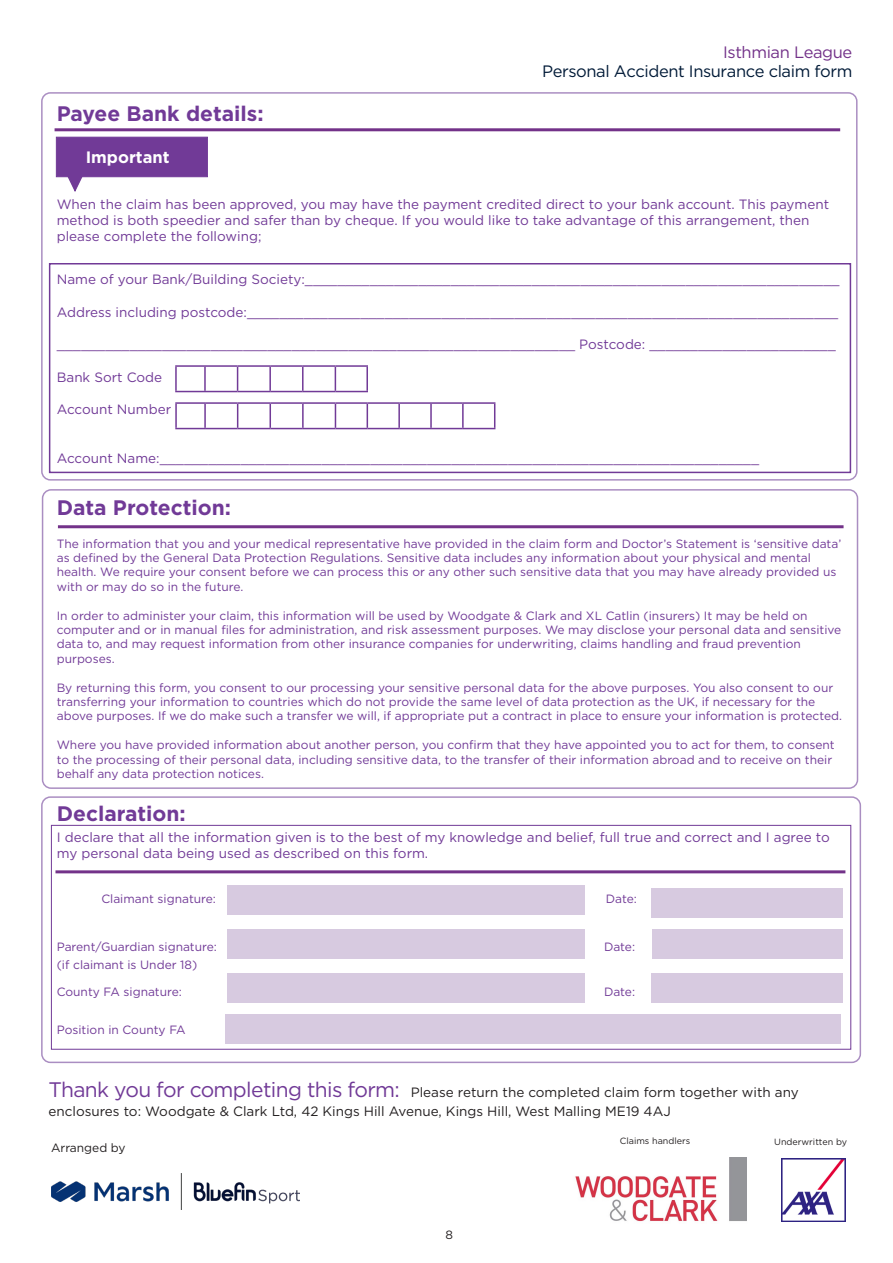
<style>
.page{position:relative;width:893px;height:1263px;background:#fff}
.page>*{position:absolute;margin:0;border:0;box-sizing:border-box;transform-origin:0 0}
.t1{font:700 21px "Gotham";color:#713a97}
.GUIDELINES_SUBHEAD_1{font:16.5px "Gotham";letter-spacing:-.025em;color:#001a37}
.GUIDELINES_SUBHEAD_1-2{font:16.5px "Gotham";letter-spacing:-.025em;color:#733289}
.t2{font:700 16.5px "Gotham";color:#fff}
.t3{font:13.5px/16.2px "Gotham";color:#713a97}
.t4{font:13.5px "Gotham";color:#231f20}
.t5{font:12px/14.4px "Gotham";color:#713a97}
.t6{font:12px "Gotham";color:#231f20}
.t7{font:9px "Gotham";color:#231f20}
.s1{font-size:21px;color:#713a97}
</style>
<div class="page">
<div style="left:41px;top:92px;width:816px;height:389px;border:2px solid #aa8ec2;border-radius:9px"></div>
<div style="left:56px;top:137px;width:152px;height:40px;background:#713a97;border:1px solid #713a97"></div>
<svg style="left:65px;top:175px;width:20px;height:17px"></svg>
<div style="left:49px;top:263px;width:802px;height:210px;border:2px solid #713a97"></div>
<div style="left:42px;top:489px;width:816px;height:300px;border:2px solid #aa8ec2;border-radius:9px"></div>
<hr style="left:175px;top:365px;width:30px;height:2px;background:#713a97">
<hr style="left:175px;top:367px;width:2px;height:24px;background:#713a97">
<hr style="left:205px;top:365px;width:33px;height:2px;background:#713a97">
<hr style="left:204px;top:367px;width:2px;height:24px;background:#713a97">
<hr style="left:238px;top:365px;width:32px;height:2px;background:#713a97">
<svg style="left:237px;top:367px;width:1px;height:24px"></svg>
<hr style="left:270px;top:365px;width:33px;height:2px;background:#713a97">
<hr style="left:269px;top:367px;width:2px;height:24px;background:#713a97">
<hr style="left:303px;top:365px;width:32px;height:2px;background:#713a97">
<hr style="left:302px;top:367px;width:2px;height:24px;background:#713a97">
<hr style="left:335px;top:365px;width:33px;height:2px;background:#713a97">
<svg style="left:335px;top:367px;width:1px;height:24px"></svg>
<hr style="left:366px;top:367px;width:2px;height:24px;background:#713a97">
<hr style="left:175px;top:391px;width:30px;height:1px;background:#713a97">
<hr style="left:205px;top:391px;width:33px;height:1px;background:#713a97">
<hr style="left:238px;top:391px;width:32px;height:1px;background:#713a97">
<hr style="left:270px;top:391px;width:33px;height:1px;background:#713a97">
<hr style="left:303px;top:391px;width:32px;height:1px;background:#713a97">
<hr style="left:335px;top:391px;width:33px;height:1px;background:#713a97">
<hr style="left:175px;top:402px;width:30px;height:2px;background:#713a97">
<hr style="left:175px;top:404px;width:2px;height:24px;background:#713a97">
<hr style="left:205px;top:402px;width:33px;height:2px;background:#713a97">
<hr style="left:204px;top:404px;width:2px;height:24px;background:#713a97">
<hr style="left:238px;top:402px;width:32px;height:2px;background:#713a97">
<svg style="left:237px;top:404px;width:1px;height:24px"></svg>
<hr style="left:270px;top:402px;width:33px;height:2px;background:#713a97">
<hr style="left:269px;top:404px;width:2px;height:24px;background:#713a97">
<hr style="left:303px;top:402px;width:32px;height:2px;background:#713a97">
<hr style="left:302px;top:404px;width:2px;height:24px;background:#713a97">
<hr style="left:335px;top:402px;width:32px;height:2px;background:#713a97">
<svg style="left:335px;top:404px;width:1px;height:24px"></svg>
<hr style="left:367px;top:402px;width:32px;height:2px;background:#713a97">
<svg style="left:367px;top:404px;width:1px;height:24px"></svg>
<hr style="left:399px;top:402px;width:32px;height:2px;background:#713a97">
<hr style="left:398px;top:404px;width:2px;height:24px;background:#713a97">
<hr style="left:431px;top:402px;width:32px;height:2px;background:#713a97">
<hr style="left:430px;top:404px;width:2px;height:24px;background:#713a97">
<hr style="left:463px;top:402px;width:32px;height:2px;background:#713a97">
<hr style="left:462px;top:404px;width:2px;height:24px;background:#713a97">
<svg style="left:494px;top:404px;width:1px;height:24px"></svg>
<hr style="left:175px;top:428px;width:30px;height:1px;background:#713a97">
<hr style="left:205px;top:428px;width:33px;height:1px;background:#713a97">
<hr style="left:238px;top:428px;width:32px;height:1px;background:#713a97">
<hr style="left:270px;top:428px;width:33px;height:1px;background:#713a97">
<hr style="left:303px;top:428px;width:32px;height:1px;background:#713a97">
<hr style="left:335px;top:428px;width:32px;height:1px;background:#713a97">
<hr style="left:367px;top:428px;width:32px;height:1px;background:#713a97">
<hr style="left:399px;top:428px;width:32px;height:1px;background:#713a97">
<hr style="left:431px;top:428px;width:32px;height:1px;background:#713a97">
<hr style="left:463px;top:428px;width:32px;height:1px;background:#713a97">
<div style="left:41px;top:796px;width:820px;height:267px;border:2px solid #aa8ec2;border-radius:9px"></div>
<hr style="left:55px;top:128px;width:785px;height:3px;background:#733289">
<hr style="left:58px;top:525px;width:785px;height:3px;background:#733289">
<hr style="left:55px;top:870px;width:790px;height:3px;background:#733289">
<div style="left:51px;top:825px;width:800px;height:224px;border:1px solid #713a97"></div>
<div style="left:227px;top:885px;width:358px;height:30px;background:#d7cae0"></div>
<div style="left:227px;top:973px;width:358px;height:30px;background:#d7cae0"></div>
<div style="left:225px;top:1014px;width:616px;height:30px;background:#d7cae0"></div>
<div style="left:652px;top:888px;width:191px;height:30px;background:#d7cae0"></div>
<div style="left:652px;top:973px;width:191px;height:30px;background:#d7cae0"></div>
<img style="left:782px;top:1158px;width:63px;height:64px">
<img style="left:575px;top:1157px;width:172px;height:65px">
<div style="left:227px;top:929px;width:358px;height:30px;background:#d7cae0"></div>
<div style="left:652px;top:929px;width:191px;height:30px;background:#d7cae0"></div>
<img style="left:51px;top:1173px;width:249px;height:37px">
<p class="t1" style="left:57px;top:100px;width:208px">Payee Bank details:</p>
<p class="t2" style="left:86px;top:147px;width:85px">Important</p>
<p class="GUIDELINES_SUBHEAD_1-2" style="left:723px;top:41px;width:131px">Isthmian League</p>
<p class="GUIDELINES_SUBHEAD_1" style="left:542px;top:61px;width:312px">Personal Accident Insurance claim form</p>
<p class="t3" style="left:57px;top:196px;width:774px">When the claim has been approved, you may have the payment credited direct to your bank account. This payment method is both speedier and safer than by cheque. If you would like to take advantage of this arrangement, then please complete the following;</p>
<p class="t3" style="left:57px;top:271px;width:784px">Name of your Bank/Building Society:__________________________________________________________________</p>
<p class="t3" style="left:57px;top:304px;width:783px">Address including postcode:_________________________________________________________________________</p>
<p class="t3" style="left:57px;top:336px;width:780px">________________________________________________________________ Postcode: _______________________</p>
<p class="t3" style="left:57px;top:368px;width:107px">Bank Sort Code</p>
<p class="t3" style="left:57px;top:401px;width:116px">Account Number</p>
<p class="t3" style="left:57px;top:449px;width:704px">Account Name:__________________________________________________________________________</p>
<p class="t1" style="left:57px;top:494px;width:176px">Data Protection:</p>
<p class="t5" style="left:57px;top:536px;width:786px">The information that you and your medical representative have provided in the claim form and Doctor’s Statement is ‘sensitive data’ as defined by the General Data Protection Regulations. Sensitive data includes any information about your physical and mental health. We require your consent before we can process this or any other such sensitive data that you may have already provided us with or may do so in the future.</p>
<p class="t5" style="left:57px;top:608px;width:786px">In order to administer your claim, this information will be used by Woodgate &amp; Clark and XL Catlin (insurers) It may be held on computer and or in manual files for administration, and risk assessment purposes. We may disclose your personal data and sensitive data to, and may request information from other insurance companies for underwriting, claims handling and fraud prevention purposes.</p>
<p class="t5" style="left:57px;top:680px;width:787px">By returning this form, you consent to our processing your sensitive personal data for the above purposes. You also consent to our transferring your information to countries which do not provide the same level of data protection as the UK, if necessary for the above purposes. If we do make such a transfer we will, if appropriate put a contract in place to ensure your information is protected.</p>
<p class="t5" style="left:57px;top:737px;width:779px">Where you have provided information about another person, you confirm that they have appointed you to act for them, to consent to the processing of their personal data, including sensitive data, to the transfer of their information abroad and to receive on their behalf any data protection notices.</p>
<p class="t1" style="left:57px;top:800px;width:130px">Declaration:</p>
<p class="t3" style="left:57px;top:829px;width:774px">I declare that all the information given is to the best of my knowledge and belief, full true and correct and I agree to my personal data being used as described on this form.</p>
<p class="t5" style="left:101px;top:891px;width:116px">Claimant signature:</p>
<p class="t5" style="left:606px;top:891px;width:33px">Date:</p>
<p class="t5" style="left:57px;top:939px;width:162px">Parent/Guardian signature:</p>
<p class="t5" style="left:604px;top:939px;width:33px">Date:</p>
<p class="t5" style="left:57px;top:957px;width:142px">(if claimant is Under 18)</p>
<p class="t5" style="left:57px;top:984px;width:127px">County FA signature:</p>
<p class="t5" style="left:604px;top:984px;width:33px">Date:</p>
<p class="t5" style="left:57px;top:1022px;width:130px">Position in County FA</p>
<p class="t4" style="left:48px;top:1083px;width:752px"><span class="s1">Thank you for completing this form:</span> Please return the completed claim form together with any</p>
<p class="t4" style="left:48px;top:1103px;width:624px">enclosures to: Woodgate &amp; Clark Ltd, 42 Kings Hill Avenue, Kings Hill, West Malling ME19 4AJ</p>
<p class="t6" style="left:51px;top:1140px;width:76px">Arranged by</p>
<p class="t7" style="left:620px;top:1135px;width:72px">Claims handlers</p>
<p class="t7" style="left:774px;top:1135px;width:74px">Underwritten by</p>
<p class="t6" style="left:445px;top:1226px;width:9px">8</p>
</div>
